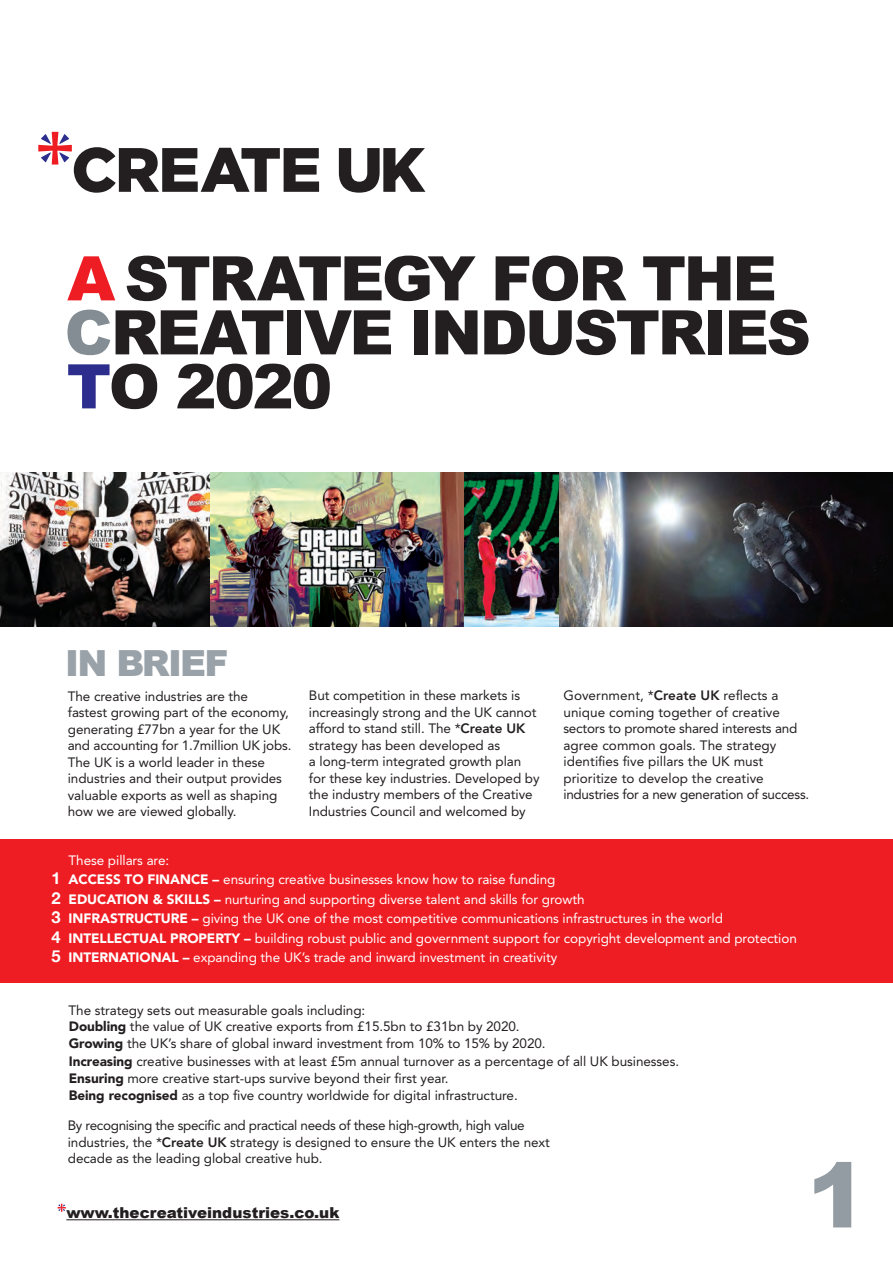
<style>
.page{position:relative;width:893px;height:1263px;background:#fff}
.page>*{position:absolute;margin:0;border:0;box-sizing:border-box;transform-origin:0 0}
.t1{font:900 90px "Arial";color:#929ca2}
.t2{font:900 61.5px/54px "Arial";letter-spacing:-.04em;color:#231f20}
.t3{font:900 36px "Arial";letter-spacing:-.045em;color:#99a2a8}
.t4{font:700 16.5px "Helvetica Neue";color:#fff}
.t5{font:900 15.15px "Arial";color:#231f20}
.t6{font:13.5px/16.5px "Avenir";letter-spacing:-.005em;color:#231f20}
.t7{font:13.5px "Avenir";letter-spacing:-.005em;color:#fff}
.s1{color:#ee1d23}
.s2{color:#838d93}
.s3{color:#2c2d8c}
.s4{font-weight:800}
.s5{font-weight:900}
</style>
<div class="page">
<img style="left:0;top:472px;width:210px;height:155px">
<img style="left:558px;top:472px;width:335px;height:155px">
<img style="left:464px;top:472px;width:94px;height:155px">
<img style="left:210px;top:472px;width:254px;height:155px">
<svg style="left:38px;top:132px;width:281px;height:61px"></svg>
<svg style="left:339px;top:148px;width:86px;height:45px"></svg>
<hr style="left:66px;top:1219px;width:273px;height:1px;background:#231f20">
<svg style="left:58px;top:1204px;width:8px;height:8px"></svg>
<div style="left:0;top:839px;width:893px;height:144px;background:#ee1d23"></div>
<p class="t2" style="left:65px;top:252px;width:748px"><span class="s1">A</span> STRATEGY FOR THE<br><span class="s2">C</span>REATIVE INDUSTRIES<br><span class="s3">T</span>O 2020</p>
<p class="t3" style="left:65px;top:643px;width:165px">IN BRIEF</p>
<p class="t6" style="left:68px;top:688px;width:225px">The creative industries are the<br>fastest growing part of the economy, generating £77bn a year for the UK and accounting for 1.7million UK jobs.<br>The UK is a world leader in these industries and their output provides valuable exports as well as shaping how we are viewed globally.</p>
<p class="t6" style="left:309px;top:687px;width:232px">But competition in these markets is increasingly strong and the UK cannot afford to stand still. The *<span class="s4">Create UK </span>strategy has been developed as<br>a long-term integrated growth plan for these key industries. Developed by the industry members of the Creative Industries Council and welcomed by</p>
<p class="t6" style="left:563px;top:687px;width:247px">Government, *<span class="s4">Create UK</span> reflects a unique coming together of creative sectors to promote shared interests and agree common goals. The strategy identifies five pillars the UK must prioritize to develop the creative industries for a new generation of success.</p>
<p class="t4" style="left:51px;top:868px;width:11px">1</p>
<p class="t4" style="left:51px;top:888px;width:11px">2</p>
<p class="t4" style="left:51px;top:907px;width:11px">3</p>
<p class="t4" style="left:51px;top:927px;width:11px">4</p>
<p class="t4" style="left:51px;top:946px;width:11px">5</p>
<p class="t7" style="left:69px;top:852px;width:102px">These pillars are:</p>
<p class="t7" style="left:69px;top:872px;width:488px"><span class="s5">ACCESS TO FINANCE –</span> ensuring creative businesses know how to raise funding</p>
<p class="t7" style="left:69px;top:891px;width:517px"><span class="s5">EDUCATION &amp; SKILLS –</span> nurturing and supporting diverse talent and skills for growth</p>
<p class="t7" style="left:69px;top:911px;width:656px"><span class="s5">INFRASTRUCTURE –</span> giving the UK one of the most competitive communications infrastructures in the world</p>
<p class="t7" style="left:69px;top:930px;width:730px"><span class="s5">INTELLECTUAL PROPERTY –</span> building robust public and government support for copyright development and protection</p>
<p class="t7" style="left:69px;top:950px;width:490px"><span class="s5">INTERNATIONAL –</span> expanding the UK’s trade and inward investment in creativity</p>
<p class="t6" style="left:69px;top:1002px;width:298px">The strategy sets out measurable goals including:</p>
<p class="t6" style="left:69px;top:1018px;width:452px"><span class="s5">Doubling</span> the value of UK creative exports from £15.5bn to £31bn by 2020.</p>
<p class="t6" style="left:69px;top:1035px;width:478px"><span class="s5">Growing</span> the UK’s share of global inward investment from 10% to 15% by 2020.</p>
<p class="t6" style="left:69px;top:1053px;width:612px"><span class="s5">Increasing</span> creative businesses with at least £5m annual turnover as a percentage of all UK businesses.</p>
<p class="t6" style="left:69px;top:1070px;width:381px"><span class="s5">Ensuring</span> more creative start-ups survive beyond their first year.</p>
<p class="t6" style="left:69px;top:1087px;width:450px"><span class="s5">Being recognised</span> as a top five country worldwide for digital infrastructure.</p>
<p class="t6" style="left:68px;top:1117px;width:484px">By recognising the specific and practical needs of these high-growth, high value industries, the *<span class="s4">Create UK</span> strategy is designed to ensure the UK enters the next decade as the leading global creative hub.</p>
<p class="t5" style="left:66px;top:1204px;width:275px">www.thecreativeindustries.co.uk</p>
<p class="t1" style="left:807px;top:1145px;width:62px">1</p>
</div>
